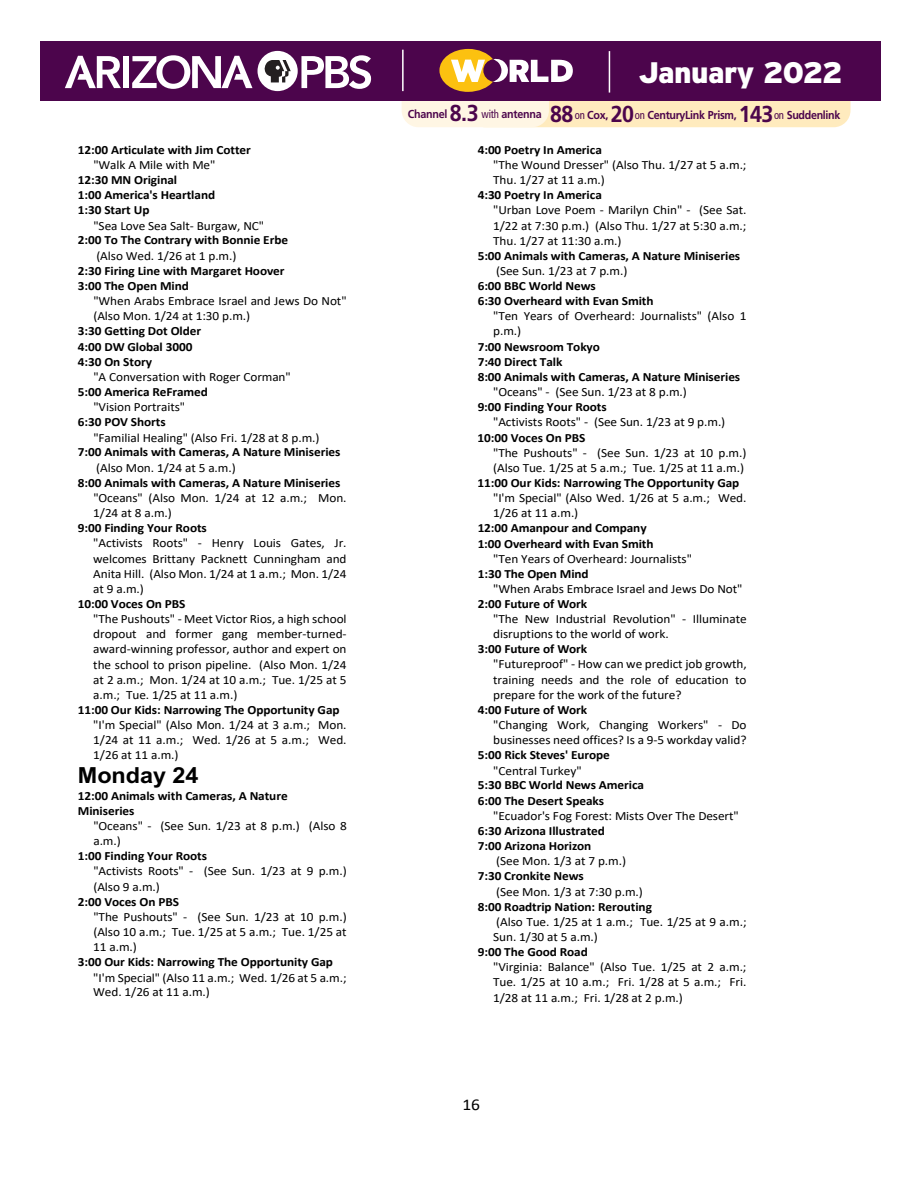
<style>
.page{position:relative;width:918px;height:1188px;background:#fff}
.page>*{position:absolute;margin:0;border:0;box-sizing:border-box;transform-origin:0 0}
.t1{font:900 29.7px "PBS Explorer";letter-spacing:-.02em;color:#fff}
.t2{font:700 22.2px "Arial";letter-spacing:-.005em;color:#000;scale:1.06 1}
.t3{font:16.5px "Calibri";color:#000;scale:1.06 1}
.t4{font:12.6px "Calibri";letter-spacing:-.005em;color:#000;scale:1.06 1}
.t5{font:700 12.6px "Calibri";letter-spacing:-.005em;color:#000;scale:1.06 1}
.t6{font:700 11.55px "Frutiger LT Std";letter-spacing:-.03em;color:#4c054c;scale:.93 1}
.s1{font-size:23.1px}
.s2{font-weight:400;font-stretch:condensed}
</style>
<div class="page">
<div style="left:41px;top:41px;width:840px;height:60px;background:#4c054c"></div>
<svg style="left:65px;top:56px;width:56px;height:32px"></svg>
<div style="left:123px;top:56px;width:6px;height:32px;background:#fff"></div>
<svg style="left:132px;top:55px;width:120px;height:34px"></svg>
<svg style="left:258px;top:51px;width:113px;height:40px"></svg>
<svg style="left:402px;top:49px;width:449px;height:78px"></svg>
<p class="t5" style="left:78px;top:141px;width:165px">12:00 Articulate with Jim Cotter</p>
<p class="t4" style="left:93px;top:156px;width:117px">"Walk A Mile with Me"</p>
<p class="t5" style="left:78px;top:171px;width:95px">12:30 MN Original</p>
<p class="t5" style="left:78px;top:186px;width:131px">1:00 America's Heartland</p>
<p class="t5" style="left:78px;top:201px;width:69px">1:30 Start Up</p>
<p class="t4" style="left:93px;top:217px;width:163px">"Sea Love Sea Salt- Burgaw, NC"</p>
<p class="t5" style="left:78px;top:231px;width:200px">2:00 To The Contrary with Bonnie Erbe</p>
<p class="t4" style="left:96px;top:247px;width:134px">(Also Wed. 1/26 at 1 p.m.)</p>
<p class="t5" style="left:78px;top:262px;width:196px">2:30 Firing Line with Margaret Hoover</p>
<p class="t5" style="left:78px;top:277px;width:106px">3:00 The Open Mind</p>
<p class="t4" style="left:93px;top:292px;width:240px">"When Arabs Embrace Israel and Jews Do Not"</p>
<p class="t4" style="left:93px;top:307px;width:149px">(Also Mon. 1/24 at 1:30 p.m.)</p>
<p class="t5" style="left:78px;top:322px;width:118px">3:30 Getting Dot Older</p>
<p class="t5" style="left:78px;top:338px;width:110px">4:00 DW Global 3000</p>
<p class="t5" style="left:78px;top:353px;width:71px">4:30 On Story</p>
<p class="t4" style="left:93px;top:368px;width:188px">"A Conversation with Roger Corman"</p>
<p class="t5" style="left:78px;top:383px;width:124px">5:00 America ReFramed</p>
<p class="t4" style="left:93px;top:398px;width:88px">"Vision Portraits"</p>
<p class="t5" style="left:78px;top:413px;width:84px">6:30 POV Shorts</p>
<p class="t4" style="left:93px;top:429px;width:215px">"Familial Healing" (Also Fri. 1/28 at 8 p.m.)</p>
<p class="t5" style="left:78px;top:443px;width:249px">7:00 Animals with Cameras, A Nature Miniseries</p>
<p class="t4" style="left:96px;top:459px;width:133px">(Also Mon. 1/24 at 5 a.m.)</p>
<p class="t5" style="left:78px;top:474px;width:249px">8:00 Animals with Cameras, A Nature Miniseries</p>
<p class="t4" style="left:93px;top:489px;width:240px">"Oceans" (Also Mon. 1/24 at 12 a.m.; Mon.</p>
<p class="t4" style="left:93px;top:504px;width:76px">1/24 at 8 a.m.)</p>
<p class="t5" style="left:78px;top:519px;width:123px">9:00 Finding Your Roots</p>
<p class="t4" style="left:93px;top:535px;width:240px">"Activists Roots" - Henry Louis Gates, Jr.</p>
<p class="t4" style="left:93px;top:550px;width:240px">welcomes Brittany Packnett Cunningham and</p>
<p class="t4" style="left:93px;top:565px;width:241px">Anita Hill. (Also Mon. 1/24 at 1 a.m.; Mon. 1/24</p>
<p class="t4" style="left:93px;top:580px;width:49px">at 9 a.m.)</p>
<p class="t5" style="left:78px;top:595px;width:103px">10:00 Voces On PBS</p>
<p class="t4" style="left:93px;top:610px;width:241px">"The Pushouts" - Meet Victor Rios, a high school</p>
<p class="t4" style="left:93px;top:626px;width:241px">dropout and former gang member-turned-</p>
<p class="t4" style="left:93px;top:640px;width:240px">award-winning professor, author and expert on</p>
<p class="t4" style="left:93px;top:656px;width:241px">the school to prison pipeline. (Also Mon. 1/24</p>
<p class="t4" style="left:93px;top:671px;width:241px">at 2 a.m.; Mon. 1/24 at 10 a.m.; Tue. 1/25 at 5</p>
<p class="t4" style="left:93px;top:686px;width:137px">a.m.; Tue. 1/25 at 11 a.m.)</p>
<p class="t5" style="left:78px;top:701px;width:248px">11:00 Our Kids: Narrowing The Opportunity Gap</p>
<p class="t4" style="left:93px;top:716px;width:241px">"I'm Special" (Also Mon. 1/24 at 3 a.m.; Mon.</p>
<p class="t4" style="left:93px;top:731px;width:241px">1/24 at 11 a.m.; Wed. 1/26 at 5 a.m.; Wed.</p>
<p class="t4" style="left:93px;top:747px;width:82px">1/26 at 11 a.m.)</p>
<p class="t2" style="left:78px;top:760px;width:115px">Monday 24</p>
<p class="t5" style="left:78px;top:787px;width:199px">12:00 Animals with Cameras, A Nature</p>
<p class="t5" style="left:78px;top:802px;width:55px">Miniseries</p>
<p class="t4" style="left:93px;top:817px;width:241px">"Oceans" - (See Sun. 1/23 at 8 p.m.) (Also 8</p>
<p class="t4" style="left:93px;top:832px;width:27px">a.m.)</p>
<p class="t5" style="left:78px;top:847px;width:123px">1:00 Finding Your Roots</p>
<p class="t4" style="left:93px;top:862px;width:241px">"Activists Roots" - (See Sun. 1/23 at 9 p.m.)</p>
<p class="t4" style="left:93px;top:878px;width:64px">(Also 9 a.m.)</p>
<p class="t5" style="left:78px;top:893px;width:97px">2:00 Voces On PBS</p>
<p class="t4" style="left:93px;top:908px;width:241px">"The Pushouts" - (See Sun. 1/23 at 10 p.m.)</p>
<p class="t4" style="left:93px;top:923px;width:240px">(Also 10 a.m.; Tue. 1/25 at 5 a.m.; Tue. 1/25 at</p>
<p class="t4" style="left:93px;top:938px;width:43px">11 a.m.)</p>
<p class="t5" style="left:78px;top:953px;width:242px">3:00 Our Kids: Narrowing The Opportunity Gap</p>
<p class="t4" style="left:93px;top:969px;width:240px">"I'm Special" (Also 11 a.m.; Wed. 1/26 at 5 a.m.;</p>
<p class="t4" style="left:93px;top:984px;width:111px">Wed. 1/26 at 11 a.m.)</p>
<p class="t6" style="left:408px;top:108px;width:145px">Channel <span class="s1">8.3</span> <span class="s2">with</span> antenna</p>
<h1 class="t1" style="left:639px;top:55px;width:206px">January 2022</h1>
<p class="t6" style="left:550px;top:108px;width:314px"><span class="s1">88</span> <span class="s2">on</span> Cox, <span class="s1">20</span><span class="s2">on</span> CenturyLink Prism, <span class="s1">143</span><span class="s2">on</span> Suddenlink</p>
<p class="t5" style="left:478px;top:141px;width:119px">4:00 Poetry In America</p>
<p class="t4" style="left:493px;top:156px;width:241px">"The Wound Dresser" (Also Thu. 1/27 at 5 a.m.;</p>
<p class="t4" style="left:493px;top:171px;width:107px">Thu. 1/27 at 11 a.m.)</p>
<p class="t5" style="left:478px;top:186px;width:119px">4:30 Poetry In America</p>
<p class="t4" style="left:493px;top:202px;width:240px">"Urban Love Poem - Marilyn Chin" - (See Sat.</p>
<p class="t4" style="left:493px;top:217px;width:240px">1/22 at 7:30 p.m.) (Also Thu. 1/27 at 5:30 a.m.;</p>
<p class="t4" style="left:493px;top:232px;width:123px">Thu. 1/27 at 11:30 a.m.)</p>
<p class="t5" style="left:478px;top:247px;width:249px">5:00 Animals with Cameras, A Nature Miniseries</p>
<p class="t4" style="left:496px;top:262px;width:125px">(See Sun. 1/23 at 7 p.m.)</p>
<p class="t5" style="left:478px;top:277px;width:113px">6:00 BBC World News</p>
<p class="t5" style="left:478px;top:292px;width:167px">6:30 Overheard with Evan Smith</p>
<p class="t4" style="left:493px;top:307px;width:241px">"Ten Years of Overheard: Journalists" (Also 1</p>
<p class="t4" style="left:493px;top:323px;width:28px">p.m.)</p>
<p class="t5" style="left:478px;top:338px;width:117px">7:00 Newsroom Tokyo</p>
<p class="t5" style="left:478px;top:353px;width:82px">7:40 Direct Talk</p>
<p class="t5" style="left:478px;top:368px;width:249px">8:00 Animals with Cameras, A Nature Miniseries</p>
<p class="t4" style="left:493px;top:383px;width:184px">"Oceans" - (See Sun. 1/23 at 8 p.m.)</p>
<p class="t5" style="left:478px;top:398px;width:123px">9:00 Finding Your Roots</p>
<p class="t4" style="left:493px;top:414px;width:221px">"Activists Roots" - (See Sun. 1/23 at 9 p.m.)</p>
<p class="t5" style="left:478px;top:429px;width:103px">10:00 Voces On PBS</p>
<p class="t4" style="left:493px;top:444px;width:241px">"The Pushouts" - (See Sun. 1/23 at 10 p.m.)</p>
<p class="t4" style="left:493px;top:459px;width:238px">(Also Tue. 1/25 at 5 a.m.; Tue. 1/25 at 11 a.m.)</p>
<p class="t5" style="left:478px;top:474px;width:248px">11:00 Our Kids: Narrowing The Opportunity Gap</p>
<p class="t4" style="left:493px;top:489px;width:241px">"I'm Special" (Also Wed. 1/26 at 5 a.m.; Wed.</p>
<p class="t4" style="left:493px;top:504px;width:82px">1/26 at 11 a.m.)</p>
<p class="t5" style="left:478px;top:519px;width:161px">12:00 Amanpour and Company</p>
<p class="t5" style="left:478px;top:534px;width:167px">1:00 Overheard with Evan Smith</p>
<p class="t4" style="left:493px;top:550px;width:189px">"Ten Years of Overheard: Journalists"</p>
<p class="t5" style="left:478px;top:565px;width:106px">1:30 The Open Mind</p>
<p class="t4" style="left:493px;top:580px;width:237px">"When Arabs Embrace Israel and Jews Do Not"</p>
<p class="t5" style="left:478px;top:595px;width:105px">2:00 Future of Work</p>
<p class="t4" style="left:493px;top:610px;width:241px">"The New Industrial Revolution" - Illuminate</p>
<p class="t4" style="left:493px;top:625px;width:167px">disruptions to the world of work.</p>
<p class="t5" style="left:478px;top:640px;width:105px">3:00 Future of Work</p>
<p class="t4" style="left:493px;top:655px;width:241px">"Futureproof" - How can we predict job growth,</p>
<p class="t4" style="left:493px;top:671px;width:241px">training needs and the role of education to</p>
<p class="t4" style="left:493px;top:686px;width:179px">prepare for the work of the future?</p>
<p class="t5" style="left:478px;top:701px;width:105px">4:00 Future of Work</p>
<p class="t4" style="left:493px;top:716px;width:241px">"Changing Work, Changing Workers" - Do</p>
<p class="t4" style="left:493px;top:731px;width:241px">businesses need offices? Is a 9-5 workday valid?</p>
<p class="t5" style="left:478px;top:746px;width:126px">5:00 Rick Steves' Europe</p>
<p class="t4" style="left:493px;top:762px;width:85px">"Central Turkey"</p>
<p class="t5" style="left:478px;top:776px;width:158px">5:30 BBC World News America</p>
<p class="t5" style="left:478px;top:792px;width:121px">6:00 The Desert Speaks</p>
<p class="t4" style="left:493px;top:807px;width:233px">"Ecuador's Fog Forest: Mists Over The Desert"</p>
<p class="t5" style="left:478px;top:822px;width:122px">6:30 Arizona Illustrated</p>
<p class="t5" style="left:478px;top:837px;width:109px">7:00 Arizona Horizon</p>
<p class="t4" style="left:496px;top:852px;width:124px">(See Mon. 1/3 at 7 p.m.)</p>
<p class="t5" style="left:478px;top:867px;width:102px">7:30 Cronkite News</p>
<p class="t4" style="left:496px;top:883px;width:140px">(See Mon. 1/3 at 7:30 p.m.)</p>
<p class="t5" style="left:478px;top:898px;width:166px">8:00 Roadtrip Nation: Rerouting</p>
<p class="t4" style="left:496px;top:913px;width:238px">(Also Tue. 1/25 at 1 a.m.; Tue. 1/25 at 9 a.m.;</p>
<p class="t4" style="left:493px;top:928px;width:100px">Sun. 1/30 at 5 a.m.)</p>
<p class="t5" style="left:478px;top:943px;width:105px">9:00 The Good Road</p>
<p class="t4" style="left:493px;top:958px;width:240px">"Virginia: Balance" (Also Tue. 1/25 at 2 a.m.;</p>
<p class="t4" style="left:493px;top:973px;width:240px">Tue. 1/25 at 10 a.m.; Fri. 1/28 at 5 a.m.; Fri.</p>
<p class="t4" style="left:493px;top:989px;width:180px">1/28 at 11 a.m.; Fri. 1/28 at 2 p.m.)</p>
<p class="t3" style="left:462px;top:1093px;width:18px">16</p>
</div>
